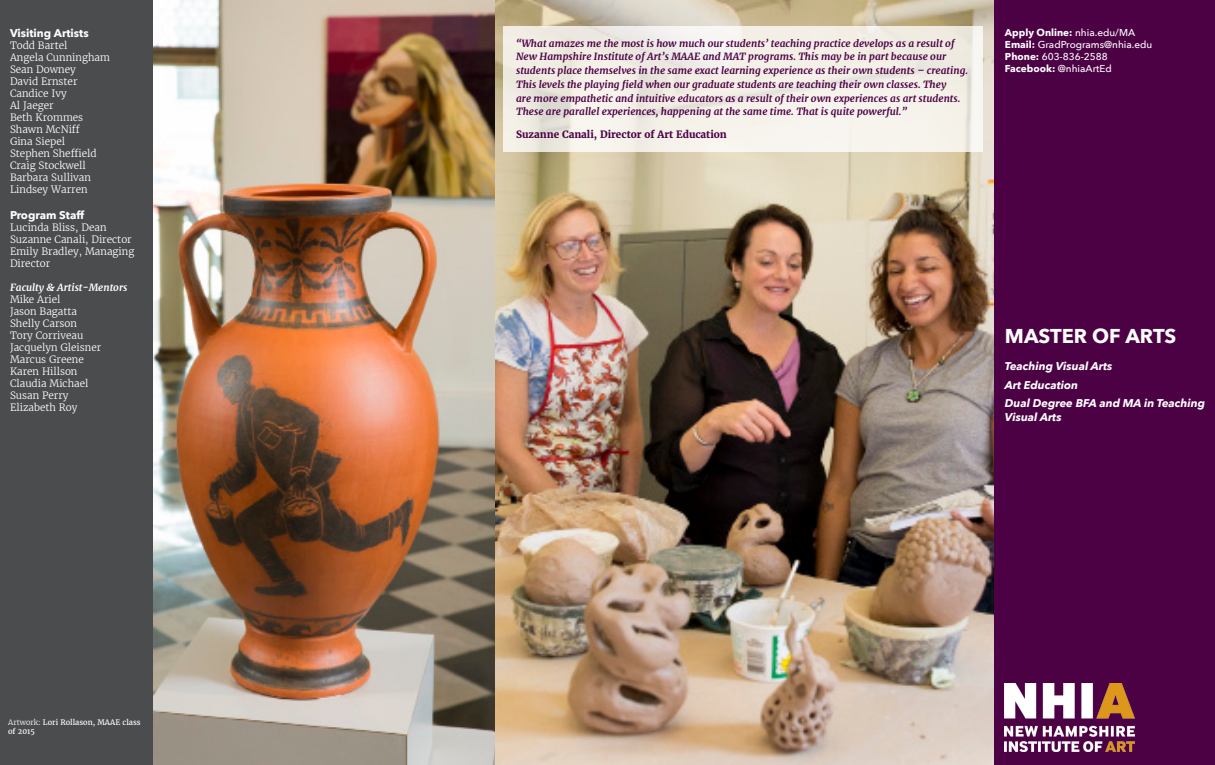
<style>
.page{position:relative;width:1215px;height:765px;background:#fff}
.page>*{position:absolute;margin:0;border:0;box-sizing:border-box;transform-origin:0 0}
.t1{font:700 20px "Avenir Next";color:#fff}
.t2{font:italic 700 11.25px/13.5px "Avenir Next";color:#fff}
.t3{font:700 11.25px "Avenir Next";color:#fff}
.t4{font:italic 700 10px/13.8px "Merriweather";color:#4c0144}
.t5{font:300 10px/12px "Merriweather";color:#fff}
.t6{font:500 10px "Avenir Next";color:#fff}
.t7{font:700 10px "Merriweather";color:#4c0144}
.t8{font:700 10px "Avenir Next";color:#fff}
.t9{font:italic 700 10px "Merriweather";color:#fff}
.t10{font:7.5px/9px "Merriweather";color:#fff}
.s1{font-weight:300}
.s2{font-weight:500}
.s3{font-weight:700}
</style>
<div class="page">
<div style="left:994px;top:0;width:221px;height:765px;background:#4c0144"></div>
<img style="left:1005px;top:683px;width:129px;height:69px">
<img style="left:495px;top:0;width:499px;height:765px">
<img style="left:152px;top:0;width:343px;height:765px">
<svg style="left:503px;top:26px;width:480px;height:125px;background:#f1eee6"></svg>
<div style="left:0;top:0;width:152px;height:765px;background:#4b4c4d"></div>
<p class="t3" style="left:10px;top:24px;width:80px">Visiting Artists</p>
<p class="t5" style="left:10px;top:40px;width:59px">Todd Bartel</p>
<p class="t5" style="left:10px;top:52px;width:101px">Angela Cunningham</p>
<p class="t5" style="left:10px;top:64px;width:67px">Sean Downey</p>
<p class="t5" style="left:10px;top:76px;width:69px">David Ernster</p>
<p class="t5" style="left:10px;top:88px;width:58px">Candice Ivy</p>
<p class="t5" style="left:10px;top:100px;width:45px">Al Jaeger</p>
<p class="t5" style="left:10px;top:112px;width:75px">Beth Krommes</p>
<p class="t5" style="left:10px;top:124px;width:71px">Shawn McNiff</p>
<p class="t5" style="left:10px;top:136px;width:57px">Gina Siepel</p>
<p class="t5" style="left:10px;top:148px;width:88px">Stephen Sheffield</p>
<p class="t5" style="left:10px;top:160px;width:77px">Craig Stockwell</p>
<p class="t5" style="left:10px;top:172px;width:83px">Barbara Sullivan</p>
<p class="t5" style="left:10px;top:184px;width:79px">Lindsey Warren</p>
<p class="t3" style="left:10px;top:205px;width:76px">Program Staff</p>
<p class="t5" style="left:10px;top:221px;width:98px">Lucinda Bliss, Dean</p>
<p class="t5" style="left:10px;top:233px;width:123px">Suzanne Canali, Director</p>
<p class="t5" style="left:10px;top:245px;width:126px">Emily Bradley, Managing<br>Director</p>
<p class="t9" style="left:10px;top:280px;width:119px">Faculty &amp; Artist-Mentors</p>
<p class="t5" style="left:10px;top:293px;width:52px">Mike Ariel</p>
<p class="t5" style="left:10px;top:305px;width:69px">Jason Bagatta</p>
<p class="t5" style="left:10px;top:317px;width:68px">Shelly Carson</p>
<p class="t5" style="left:10px;top:329px;width:75px">Tory Corriveau</p>
<p class="t5" style="left:10px;top:341px;width:93px">Jacquelyn Gleisner</p>
<p class="t5" style="left:10px;top:353px;width:75px">Marcus Greene</p>
<p class="t5" style="left:10px;top:365px;width:69px">Karen Hillson</p>
<p class="t5" style="left:10px;top:377px;width:80px">Claudia Michael</p>
<p class="t5" style="left:10px;top:389px;width:60px">Susan Perry</p>
<p class="t5" style="left:10px;top:401px;width:69px">Elizabeth Roy</p>
<p class="t10" style="left:8px;top:718px;width:134px"><span class="s1">Artwork:</span> Lori Rollason, MAAE class of 2015</p>
<p class="t4" style="left:516px;top:36px;width:454px">“What amazes me the most is how much our students’ teaching practice develops as a result of New Hampshire Institute of Art’s MAAE and MAT programs. This may be in part because our students place themselves in the same exact learning experience as their own students – creating.<br>This levels the playing field when our graduate students are teaching their own classes. They<br>are more empathetic and intuitive educators as a result of their own experiences as art students.<br>These are parallel experiences, happening at the same time. That is quite powerful.”</p>
<p class="t7" style="left:516px;top:128px;width:212px">Suzanne Canali, Director of Art Education</p>
<p class="t8" style="left:1005px;top:24px;width:132px">Apply Online: <span class="s2">nhia.edu/MA</span></p>
<p class="t6" style="left:1005px;top:36px;width:149px"><span class="s3">Email:</span> GradPrograms@nhia.edu</p>
<p class="t6" style="left:1005px;top:48px;width:104px"><span class="s3">Phone:</span> 603-836-2588</p>
<p class="t6" style="left:1005px;top:60px;width:108px"><span class="s3">Facebook:</span> @nhiaArtEd</p>
<p class="t1" style="left:1005px;top:319px;width:173px">MASTER OF ARTS</p>
<p class="t2" style="left:1005px;top:359px;width:109px">Teaching Visual Arts</p>
<p class="t2" style="left:1005px;top:378px;width:75px">Art Education</p>
<p class="t2" style="left:1005px;top:396px;width:202px">Dual Degree BFA and MA in Teaching<br>Visual Arts</p>
</div>
